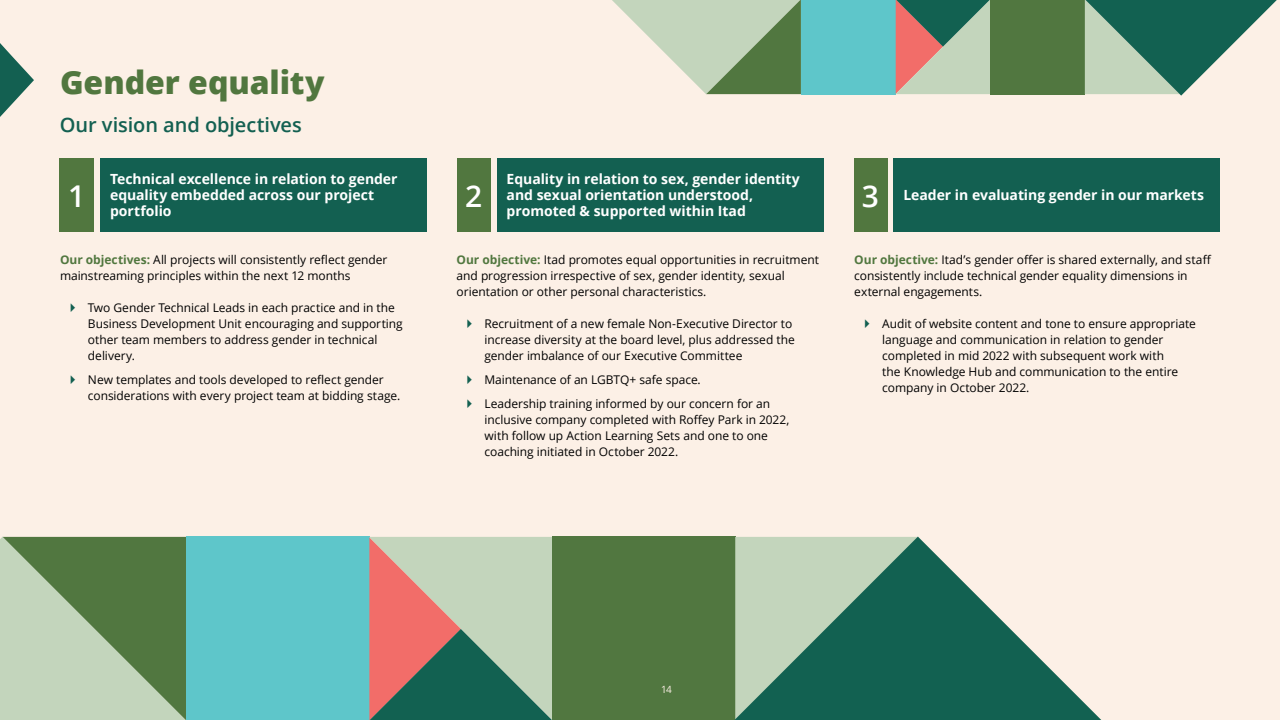
<style>
.page{position:relative;width:1280px;height:720px;background:#fcf0e6}
.page>*{position:absolute;margin:0;border:0;box-sizing:border-box;transform-origin:0 0}
.t1{font:800 32px "Open Sans";letter-spacing:-.005em;color:#51773f}
.t2{font:600 30px "Open Sans";color:#fff}
.t3{font:600 20px "Open Sans";letter-spacing:-.005em;color:#136051}
.t4{font:700 14px/16px "Open Sans";letter-spacing:-.005em;color:#fff}
.t5{font:12px/16px "Open Sans";letter-spacing:-.005em;color:#000}
.t6{font:10px "Open Sans";color:#fcf0e6}
.s1{font-weight:600;font-size:30px}
.s2{font-weight:700;color:#51773f}
</style>
<div class="page">
<svg style="left:0;top:43px;width:34px;height:74px"></svg>
<div style="left:100px;top:158px;width:327px;height:74px;background:#136051"></div>
<div style="left:497px;top:158px;width:326px;height:74px;background:#136051"></div>
<div style="left:893px;top:158px;width:327px;height:74px;background:#136051"></div>
<div style="left:60px;top:158px;width:34px;height:74px;background:#51773f"></div>
<div style="left:457px;top:158px;width:34px;height:74px;background:#51773f"></div>
<div style="left:854px;top:158px;width:34px;height:74px;background:#51773f"></div>
<svg style="left:612px;top:0;width:189px;height:94px"></svg>
<div style="left:801px;top:0;width:95px;height:94px;background:#5ec6ca"></div>
<div style="left:990px;top:0;width:95px;height:94px;background:#517740"></div>
<svg style="left:896px;top:0;width:94px;height:94px;background:#a39e8c"></svg>
<svg style="left:1085px;top:0;width:192px;height:96px"></svg>
<svg style="left:0;top:537px;width:186px;height:183px;background:#8ba67f"></svg>
<div style="left:186px;top:537px;width:183px;height:183px;background:#5ec6ca"></div>
<div style="left:552px;top:537px;width:183px;height:183px;background:#517740"></div>
<svg style="left:369px;top:537px;width:183px;height:183px;background:#a39e8d"></svg>
<svg style="left:735px;top:537px;width:366px;height:183px"></svg>
<h1 class="t1" style="left:60px;top:59px;width:266px">Gender equality</h1>
<h3 class="t3" style="left:60px;top:111px;width:244px">Our vision and objectives</h3>
<p class="t4" style="left:110px;top:171px;width:289px">Technical excellence in relation to gender equality embedded across our project portfolio</p>
<p class="t4" style="left:507px;top:171px;width:295px">Equality in relation to sex, gender identity and sexual orientation understood, promoted &amp; supported within Itad</p>
<h2 class="t2" style="left:68px;top:175px;width:19px">1</h2>
<h2 class="t2" style="left:465px;top:175px;width:19px">2</h2>
<p class="t4" style="left:862px;top:187px;width:344px"><span class="s1">3</span> Leader in evaluating gender in our markets</p>
<p class="t5" style="left:60px;top:251px;width:329px"><span class="s2">Our objectives:</span> All projects will consistently reflect gender mainstreaming principles within the next 12 months</p>
<p class="t5" style="left:88px;top:299px;width:316px">Two Gender Technical Leads in each practice and in the Business Development Unit encouraging and supporting other team members to address gender in technical delivery.</p>
<p class="t5" style="left:88px;top:371px;width:314px">New templates and tools developed to reflect gender considerations with every project team at bidding stage.</p>
<p class="t5" style="left:457px;top:251px;width:364px"><span class="s2">Our objective:</span> Itad promotes equal opportunities in recruitment and progression irrespective of sex, gender identity, sexual orientation or other personal characteristics.</p>
<p class="t5" style="left:485px;top:315px;width:312px">Recruitment of a new female Non-Executive Director to increase diversity at the board level, plus addressed the gender imbalance of our Executive Committee</p>
<p class="t5" style="left:485px;top:367px;width:287px;line-height:24px">Maintenance of an LGBTQ+ safe space.<br>Leadership training informed by our concern for an</p>
<p class="t5" style="left:485px;top:411px;width:306px">inclusive company completed with Roffey Park in 2022, with follow up Action Learning Sets and one to one coaching initiated in October 2022.</p>
<p class="t5" style="left:854px;top:251px;width:359px"><span class="s2">Our objective:</span> Itad’s gender offer is shared externally, and staff consistently include technical gender equality dimensions in external engagements.</p>
<p class="t5" style="left:882px;top:315px;width:315px">Audit of website content and tone to ensure appropriate language and communication in relation to gender completed in mid 2022 with subsequent work with<br>the Knowledge Hub and communication to the entire company in October 2022.</p>
<p class="t6" style="left:661px;top:683px;width:12px">14</p>
</div>
